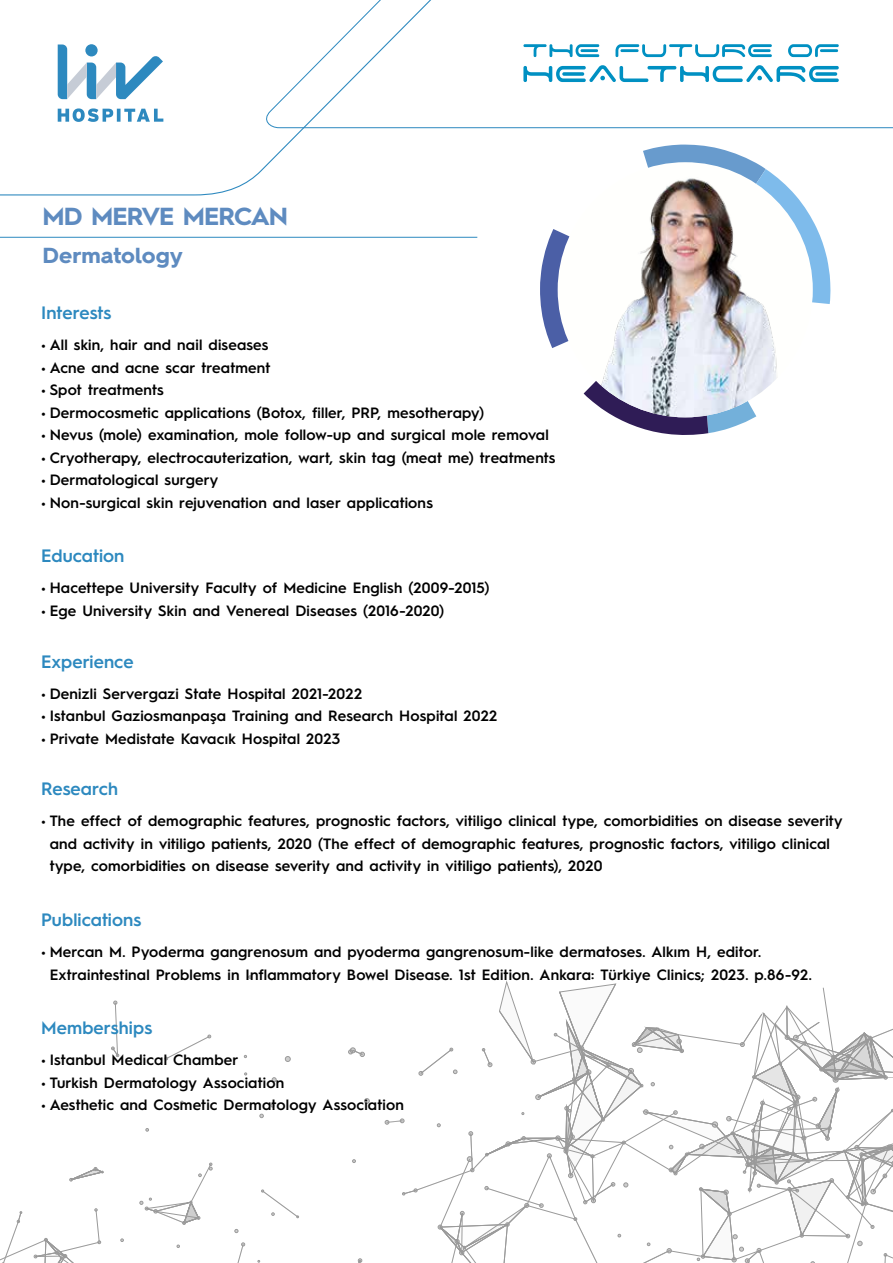
<style>
.page{position:relative;width:893px;height:1263px;background:#fff}
.page>*{position:absolute;margin:0;border:0;box-sizing:border-box;transform-origin:0 0}
.t1{font:700 24.75px "Hurme Geometric Sans 2";letter-spacing:-.04em;color:#5e8bc0}
.t2{font:700 21.9px "Hurme Geometric Sans 2";color:#5e8bc0}
.t3{font:600 18px "Hurme Geometric Sans 1";letter-spacing:.005em;color:#2d89bf}
.t4{font:600 15px/22.5px "Hurme Geometric Sans 1";letter-spacing:.01em;color:#000}
</style>
<div class="page">
<svg style="left:0;top:44px;width:453px;height:152px"></svg>
<svg style="left:261px;top:0;width:632px;height:128px"></svg>
<svg style="left:58px;top:44px;width:105px;height:55px"></svg>
<svg style="left:58px;top:108px;width:105px;height:14px"></svg>
<svg style="left:615px;top:417px;width:140px;height:18px"></svg>
<svg style="left:540px;top:229px;width:18px;height:119px"></svg>
<svg style="left:643px;top:144px;width:188px;height:160px"></svg>
<hr style="left:0;top:237px;width:477px;height:1px;background:#2d89bf">
<svg style="left:285px;top:1056px;width:5px;height:6px"></svg>
<svg style="left:352px;top:1159px;width:4px;height:4px"></svg>
<svg style="left:260px;top:1114px;width:4px;height:4px"></svg>
<svg style="left:364px;top:1098px;width:5px;height:5px"></svg>
<svg style="left:272px;top:1077px;width:4px;height:5px"></svg>
<svg style="left:348px;top:1048px;width:17px;height:9px"></svg>
<svg style="left:357px;top:1258px;width:5px;height:5px"></svg>
<svg style="left:385px;top:981px;width:508px;height:282px"></svg>
<svg style="left:235px;top:1229px;width:3px;height:4px"></svg>
<svg style="left:261px;top:1190px;width:38px;height:28px"></svg>
<svg style="left:237px;top:1243px;width:8px;height:20px"></svg>
<svg style="left:111px;top:1001px;width:8px;height:56px"></svg>
<svg style="left:165px;top:1035px;width:46px;height:25px"></svg>
<svg style="left:69px;top:1167px;width:34px;height:14px"></svg>
<svg style="left:0;top:1208px;width:101px;height:55px"></svg>
<svg style="left:140px;top:1163px;width:72px;height:61px"></svg>
<svg style="left:523px;top:44px;width:316px;height:38px"></svg>
<img style="left:558px;top:175px;width:255px;height:242px">
<h1 class="t1" style="left:43px;top:199px;width:247px">MD MERVE MERCAN</h1>
<h2 class="t2" style="left:43px;top:240px;width:142px">Dermatology</h2>
<p class="t3" style="left:41px;top:300px;width:72px">Interests</p>
<p class="t4" style="left:41px;top:333px;width:229px">• All skin, hair and nail diseases</p>
<p class="t4" style="left:41px;top:355px;width:231px">• Acne and acne scar treatment</p>
<p class="t4" style="left:41px;top:378px;width:124px">• Spot treatments</p>
<p class="t4" style="left:41px;top:400px;width:444px">• Dermocosmetic applications (Botox, filler, PRP, mesotherapy)</p>
<p class="t4" style="left:41px;top:423px;width:509px">• Nevus (mole) examination, mole follow-up and surgical mole removal</p>
<p class="t4" style="left:41px;top:445px;width:516px">• Cryotherapy, electrocauterization, wart, skin tag (meat me) treatments</p>
<p class="t4" style="left:41px;top:468px;width:179px">• Dermatological surgery</p>
<p class="t4" style="left:41px;top:490px;width:393px">• Non-surgical skin rejuvenation and laser applications</p>
<p class="t3" style="left:41px;top:543px;width:85px">Education</p>
<p class="t4" style="left:41px;top:576px;width:450px">• Hacettepe University Faculty of Medicine English (2009-2015)</p>
<p class="t4" style="left:41px;top:598px;width:405px">• Ege University Skin and Venereal Diseases (2016-2020)</p>
<p class="t3" style="left:41px;top:649px;width:94px">Experience</p>
<p class="t4" style="left:41px;top:681px;width:322px">• Denizli Servergazi State Hospital 2021-2022</p>
<p class="t4" style="left:41px;top:704px;width:458px">• Istanbul Gaziosmanpaşa Training and Research Hospital 2022</p>
<p class="t4" style="left:41px;top:726px;width:301px">• Private Medistate Kavacık Hospital 2023</p>
<p class="t3" style="left:41px;top:776px;width:78px">Research</p>
<p class="t4" style="left:50px;top:809px;width:795px;text-indent:-9px">• The effect of demographic features, prognostic factors, vitiligo clinical type, comorbidities on disease severity and activity in vitiligo patients, 2020 (The effect of demographic features, prognostic factors, vitiligo clinical type, comorbidities on disease severity and activity in vitiligo patients), 2020</p>
<p class="t3" style="left:41px;top:907px;width:102px">Publications</p>
<p class="t4" style="left:50px;top:940px;width:764px;text-indent:-9px">• Mercan M. Pyoderma gangrenosum and pyoderma gangrenosum-like dermatoses. Alkım H, editor.<br>Extraintestinal Problems in Inflammatory Bowel Disease. 1st Edition. Ankara: Türkiye Clinics; 2023. p.86-92.</p>
<p class="t3" style="left:41px;top:1015px;width:113px">Memberships</p>
<p class="t4" style="left:41px;top:1048px;width:199px">• Istanbul Medical Chamber</p>
<p class="t4" style="left:41px;top:1070px;width:244px">• Turkish Dermatology Association</p>
<p class="t4" style="left:41px;top:1093px;width:364px">• Aesthetic and Cosmetic Dermatology Association</p>
</div>
